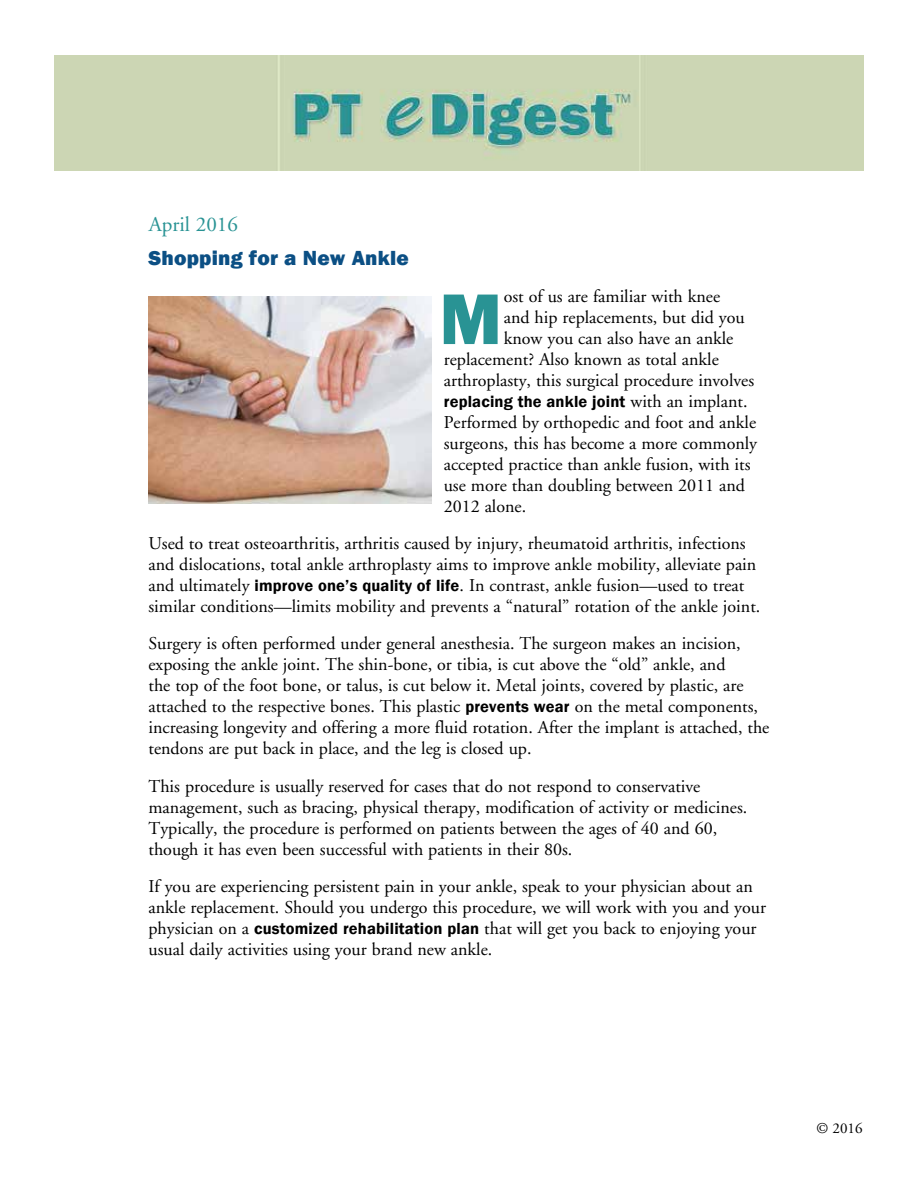
<style>
.page{position:relative;width:918px;height:1188px;background:#fff}
.page>*{position:absolute;margin:0;border:0;box-sizing:border-box;transform-origin:0 0}
.t1{font:800 74.25px "Franklin Gothic";color:#299394}
.t2{font:800 21px "Franklin Gothic";letter-spacing:.01em;color:#0b4f84}
.t3{font:21px "Adobe Garamond";color:#299394}
.t4{font:18px/21px "Adobe Garamond";color:#000}
.t5{font:600 16.5px "Franklin Gothic";letter-spacing:.01em;color:#000}
.t6{font:15px "Adobe Garamond";color:#000}
.s1{font-family:"Adobe Garamond";font-weight:400;font-size:18px}
.s2{font-family:"Franklin Gothic";font-weight:600;font-size:16.5px}
</style>
<div class="page">
<img style="left:54px;top:55px;width:810px;height:116px">
<img style="left:149px;top:297px;width:283px;height:206px">
<p class="t3" style="left:149px;top:213px;width:91px">April 2016</p>
<p class="t2" style="left:148px;top:244px;width:262px">Shopping for a New Ankle</p>
<h1 class="t1" style="left:439px;top:271px;width:64px">M</h1>
<p class="t4" style="left:504px;top:286px;width:218px">ost of us are familiar with knee</p>
<p class="t4" style="left:504px;top:307px;width:243px">and hip replacements, but did you</p>
<p class="t4" style="left:504px;top:328px;width:231px">know you can also have an ankle</p>
<p class="t4" style="left:444px;top:349px;width:277px">replacement? Also known as total ankle</p>
<p class="t4" style="left:444px;top:370px;width:312px">arthroplasty, this surgical procedure involves</p>
<p class="t5" style="left:444px;top:391px;width:305px">replacing the ankle joint <span class="s1">with an implant.</span></p>
<p class="t4" style="left:444px;top:412px;width:315px">Performed by orthopedic and foot and ankle surgeons, this has become a more commonly accepted practice than ankle fusion, with its use more than doubling between 2011 and 2012 alone.</p>
<p class="t4" style="left:148px;top:534px;width:613px">Used to treat osteoarthritis, arthritis caused by injury, rheumatoid arthritis, infections and dislocations, total ankle arthroplasty aims to improve ankle mobility, alleviate pain and ultimately <span class="s2">improve one’s quality of life</span>. In contrast, ankle fusion—used to treat similar conditions—limits mobility and prevents a “natural” rotation of the ankle joint.</p>
<p class="t4" style="left:148px;top:634px;width:622px">Surgery is often performed under general anesthesia. The surgeon makes an incision, exposing the ankle joint. The shin-bone, or tibia, is cut above the “old” ankle, and<br>the top of the foot bone, or talus, is cut below it. Metal joints, covered by plastic, are attached to the respective bones. This plastic <span class="s2">prevents wear</span> on the metal components, increasing longevity and offering a more fluid rotation. After the implant is attached, the tendons are put back in place, and the leg is closed up.</p>
<p class="t4" style="left:148px;top:776px;width:600px">This procedure is usually reserved for cases that do not respond to conservative management, such as bracing, physical therapy, modification of activity or medicines.<br>Typically, the procedure is performed on patients between the ages of 40 and 60, though it has even been successful with patients in their 80s.</p>
<p class="t4" style="left:148px;top:876px;width:619px">If you are experiencing persistent pain in your ankle, speak to your physician about an ankle replacement. Should you undergo this procedure, we will work with you and your physician on a <span class="s2">customized rehabilitation plan</span> that will get you back to enjoying your usual daily activities using your brand new ankle.</p>
<p class="t6" style="left:817px;top:1120px;width:47px">© 2016</p>
</div>
